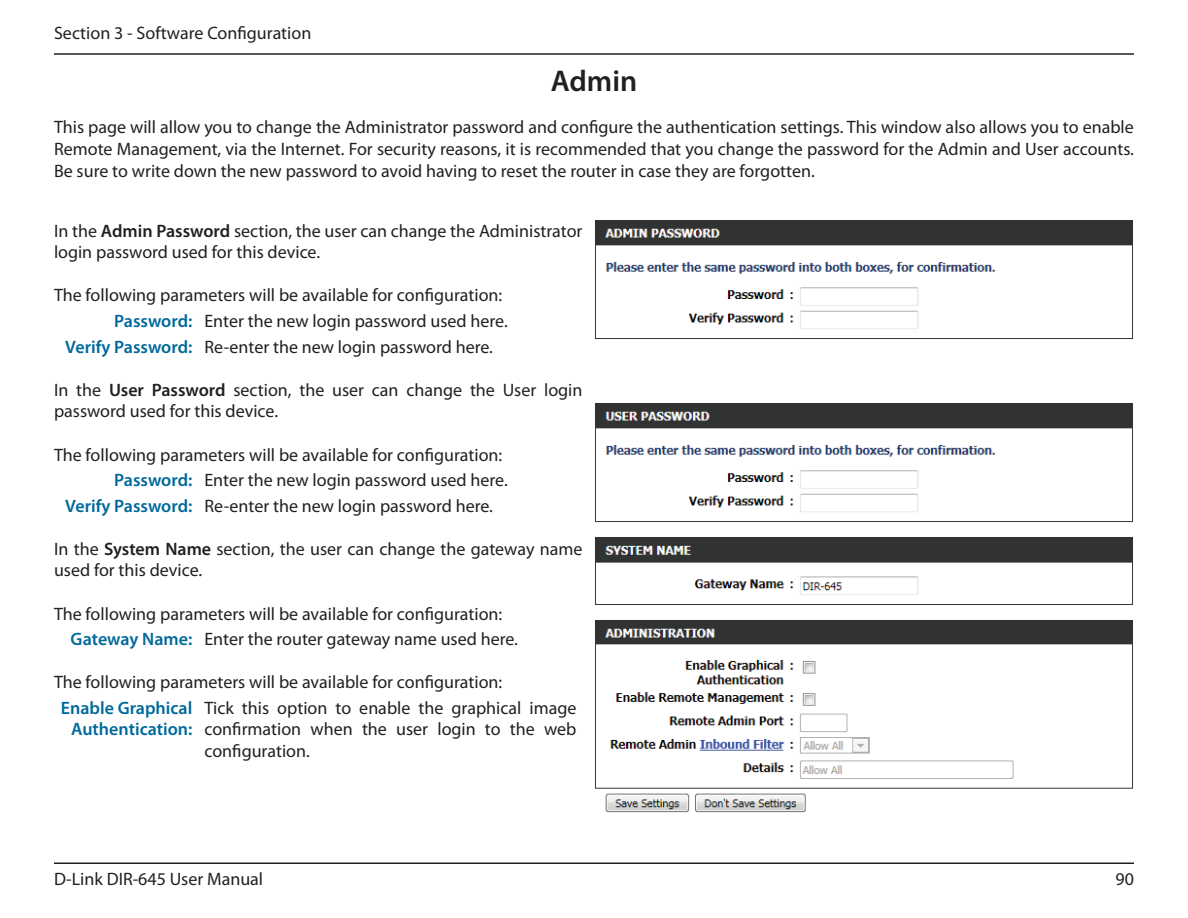
<style>
.page{position:relative;width:1188px;height:918px;background:#fff}
.page>*{position:absolute;margin:0;border:0;box-sizing:border-box;transform-origin:0 0}
.t1{font:600 30px "Myriad Pro";color:#231f20}
.t2{font:18px/21.6px "Myriad Pro";color:#231f20}
.t3{font:600 18px/21.6px "Myriad Pro";color:#00699b;text-align:center}
.s1{font-weight:600}
.s2{font-weight:600;color:#00699b}
</style>
<div class="page">
<hr style="left:54px;top:53px;width:1080px;height:2px;background:#231f20">
<hr style="left:54px;top:862px;width:1080px;height:2px;background:#231f20">
<img style="left:595px;top:220px;width:538px;height:119px">
<img style="left:595px;top:403px;width:538px;height:119px">
<img style="left:595px;top:537px;width:538px;height:68px">
<img style="left:595px;top:620px;width:538px;height:193px">
<p class="t2" style="left:54px;top:22px;width:259px">Section 3 - Software Configuration</p>
<h1 class="t1" style="left:551px;top:61px;width:88px">Admin</h1>
<p class="t2" style="left:54px;top:116px;width:1082px;text-align:justify">This page will allow you to change the Administrator password and configure the authentication settings. This window also allows you to enable Remote Management, via the Internet. For security reasons, it is recommended that you change the password for the Admin and User accounts.<br>Be sure to write down the new password to avoid having to reset the router in case they are forgotten.</p>
<p class="t2" style="left:54px;top:220px;width:530px">In the <span class="s1">Admin Password</span> section, the user can change the Administrator login password used for this device.</p>
<p class="t2" style="left:54px;top:284px;width:450px">The following parameters will be available for configuration:</p>
<p class="t2" style="left:114px;top:310px;width:395px"><span class="s2">Password:</span> Enter the new login password used here.</p>
<p class="t2" style="left:65px;top:335px;width:429px"><span class="s2">Verify Password:</span> Re-enter the new login password here.</p>
<p class="t2" style="left:54px;top:379px;width:530px">In the <span class="s1">User Password</span> section, the user can change the User login password used for this device.</p>
<p class="t2" style="left:54px;top:443px;width:450px">The following parameters will be available for configuration:</p>
<p class="t2" style="left:114px;top:469px;width:395px"><span class="s2">Password:</span> Enter the new login password used here.</p>
<p class="t2" style="left:65px;top:494px;width:429px"><span class="s2">Verify Password:</span> Re-enter the new login password here.</p>
<p class="t2" style="left:54px;top:538px;width:530px">In the <span class="s1">System Name</span> section, the user can change the gateway name used for this device.</p>
<p class="t2" style="left:71px;top:600px;width:449px;line-height:25.5px;text-indent:-17px">The following parameters will be available for configuration:<br><span class="s2">Gateway Name:</span> Enter the router gateway name used here.</p>
<p class="t2" style="left:54px;top:671px;width:450px">The following parameters will be available for configuration:</p>
<p class="t3" style="left:61px;top:696px;width:133px">Enable Graphical<br>Authentication:</p>
<p class="t2" style="left:204px;top:697px;width:374px;text-align:justify">Tick this option to enable the graphical image confirmation when the user login to the web configuration.</p>
<p class="t2" style="left:54px;top:868px;width:211px">D-Link DIR-645 User Manual</p>
<p class="t2" style="left:1116px;top:868px;width:20px">90</p>
</div>
